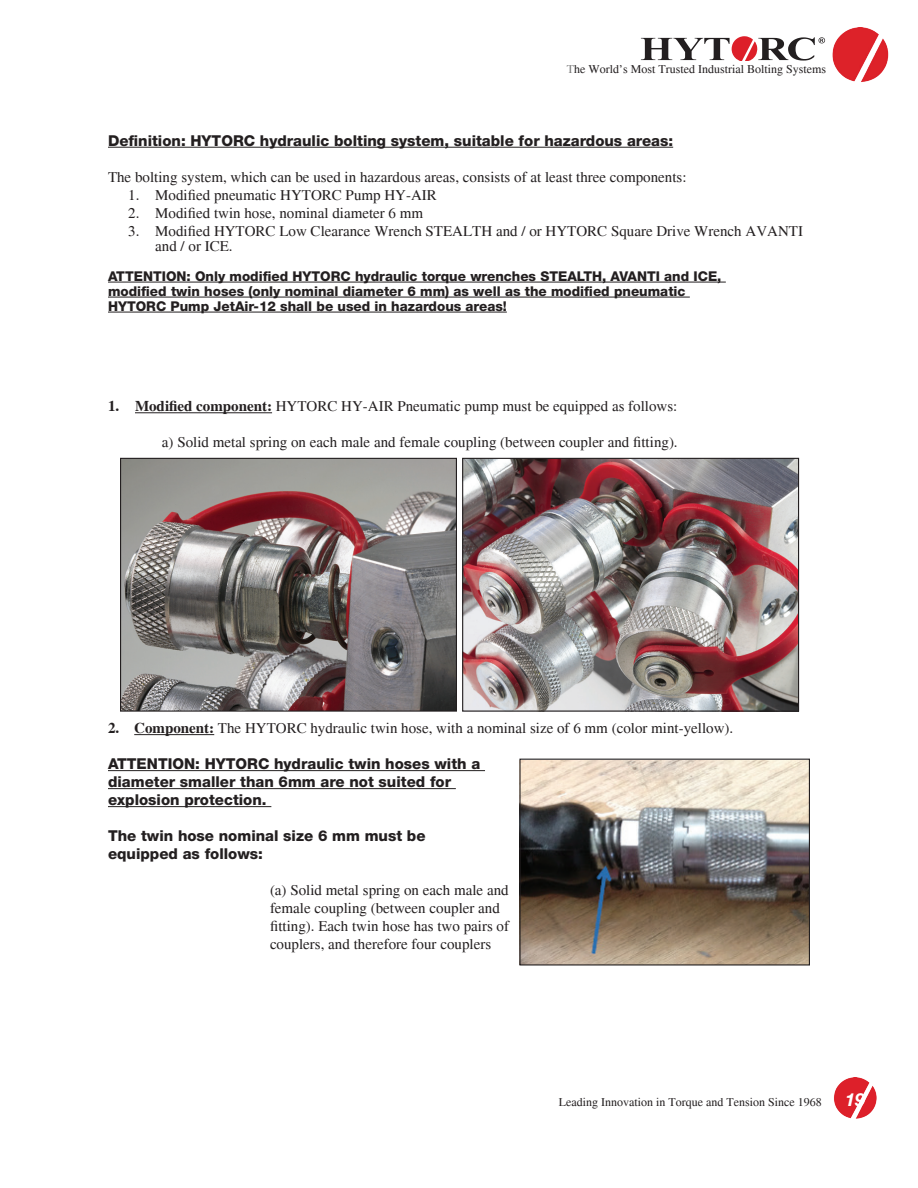
<style>
.page{position:relative;width:918px;height:1188px;background:#fff}
.page>*{position:absolute;margin:0;border:0;box-sizing:border-box;transform-origin:0 0}
.t1{font:italic 700 18px "Helvetica Neue LT Std";color:#fff}
.t2{font:15px/18px "Times";color:#231f20}
.t3{font:800 15px/18px "Helvetica Neue LT Std";color:#231f20}
.t4{font:800 13.5px/15px "Helvetica Neue LT Std";color:#231f20}
.t5{font:12px "Times";color:#231f20}
.s1{color:#7a7a79}
.s2{font-weight:700}
</style>
<div class="page">
<hr style="left:108px;top:147px;width:565px;height:1px;background:#231f20">
<img style="left:122px;top:460px;width:333px;height:250px">
<div style="left:120px;top:458px;width:337px;height:254px;border:1px solid #231f20"></div>
<img style="left:464px;top:460px;width:333px;height:250px">
<div style="left:462px;top:458px;width:337px;height:254px;border:1px solid #231f20"></div>
<hr style="left:135px;top:412px;width:137px;height:1px;background:#231f20">
<hr style="left:108px;top:282px;width:618px;height:1px;background:#231f20">
<hr style="left:108px;top:297px;width:582px;height:1px;background:#231f20">
<hr style="left:108px;top:312px;width:399px;height:1px;background:#231f20">
<hr style="left:134px;top:734px;width:80px;height:1px;background:#231f20">
<hr style="left:108px;top:770px;width:377px;height:1px;background:#231f20">
<hr style="left:108px;top:788px;width:348px;height:1px;background:#231f20">
<hr style="left:108px;top:806px;width:163px;height:1px;background:#231f20">
<img style="left:521px;top:761px;width:287px;height:203px">
<div style="left:519px;top:759px;width:291px;height:207px;border:1px solid #231f20"></div>
<img style="left:834px;top:1077px;width:43px;height:42px">
<img style="left:832px;top:27px;width:57px;height:55px">
<svg style="left:641px;top:36px;width:184px;height:24px"></svg>
<p class="t5" style="left:567px;top:63px;width:261px"><span class="s1">T</span>he World’s Most Trusted Industrial Bolting Systems</p>
<p class="t3" style="left:108px;top:131px;width:567px">Definition: HYTORC hydraulic bolting system, suitable for hazardous areas:</p>
<p class="t2" style="left:108px;top:168px;width:580px">The bolting system, which can be used in hazardous areas, consists of at least three components:</p>
<p class="t2" style="left:128px;top:186px;width:310px">1. Modified pneumatic HYTORC Pump HY-AIR</p>
<p class="t2" style="left:128px;top:204px;width:296px">2. Modified twin hose, nominal diameter 6 mm</p>
<p class="t2" style="left:155px;top:223px;width:649px;line-height:15px;text-indent:-27px">3. Modified HYTORC Low Clearance Wrench STEALTH and / or HYTORC Square Drive Wrench AVANTI and / or ICE.</p>
<p class="t4" style="left:108px;top:268px;width:615px">ATTENTION: Only modified HYTORC hydraulic torque wrenches STEALTH, AVANTI and ICE, modified twin hoses (only nominal diameter 6 mm) as well as the modified pneumatic<br>HYTORC Pump JetAir-12 shall be used in hazardous areas!</p>
<p class="t2" style="left:108px;top:397px;width:571px"><span class="s2">1. Modified component:</span> HYTORC HY-AIR Pneumatic pump must be equipped as follows:</p>
<p class="t2" style="left:162px;top:433px;width:517px">a) Solid metal spring on each male and female coupling (between coupler and fitting).</p>
<p class="t2" style="left:108px;top:719px;width:627px"><span class="s2">2. Component:</span> The HYTORC hydraulic twin hose, with a nominal size of 6 mm (color mint-yellow).</p>
<p class="t3" style="left:108px;top:755px;width:374px">ATTENTION: HYTORC hydraulic twin hoses with a diameter smaller than 6mm are not suited for explosion protection.</p>
<p class="t3" style="left:108px;top:827px;width:319px">The twin hose nominal size 6 mm must be equipped as follows:</p>
<p class="t2" style="left:270px;top:881px;width:241px">(a) Solid metal spring on each male and female coupling (between coupler and fitting). Each twin hose has two pairs of couplers, and therefore four couplers</p>
<p class="t5" style="left:559px;top:1095px;width:264px">Leading Innovation in Torque and Tension Since 1968</p>
<p class="t1" style="left:845px;top:1088px;width:22px">19</p>
</div>
